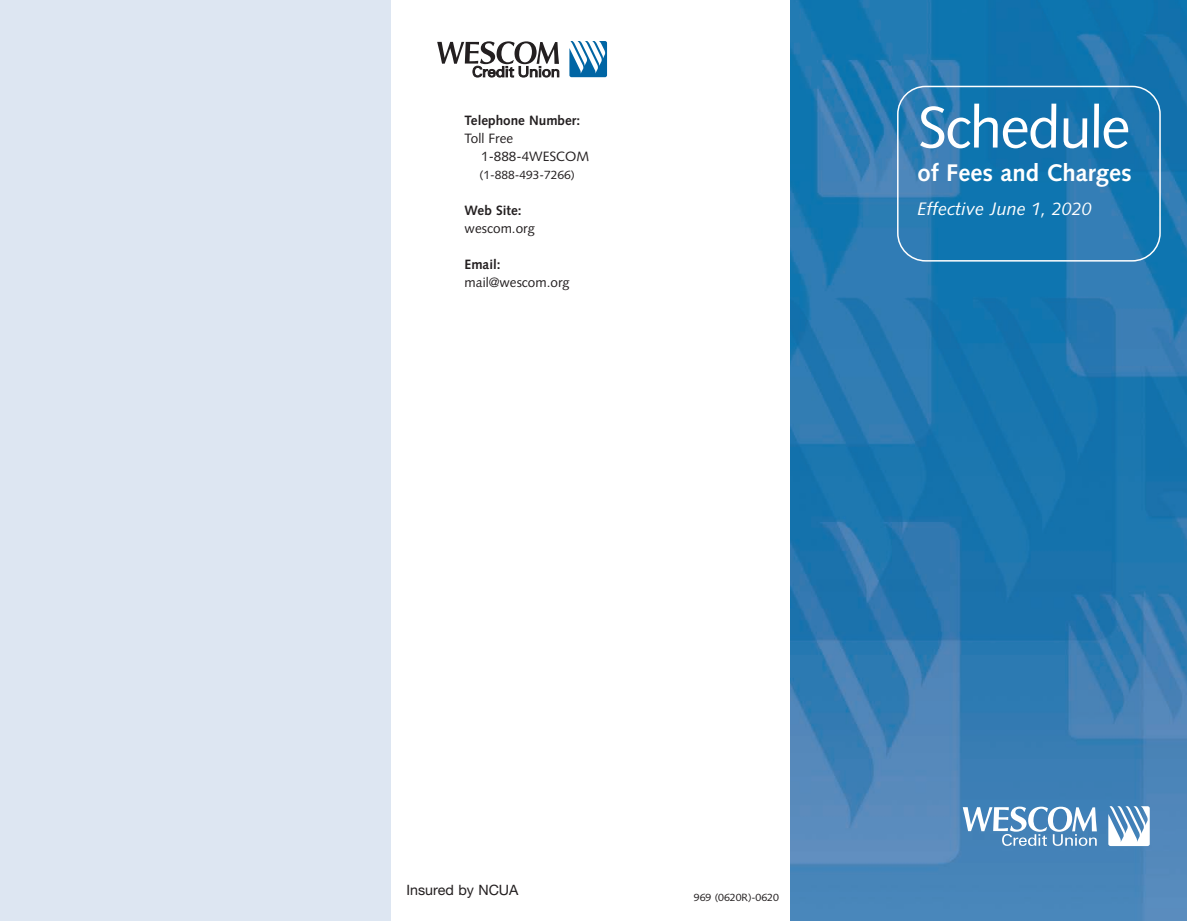
<style>
.page{position:relative;width:1187px;height:921px;background:#fff}
.page>*{position:absolute;margin:0;border:0;box-sizing:border-box;transform-origin:0 0}
.t1{font:58.5px "Syntax";letter-spacing:-.03em;color:#fff}
.t2{font:700 24px "Syntax";color:#fff}
.t3{font:italic 18px "Syntax";color:#fff}
.t4{font:14.25px "Helvetica Neue LT Std";color:#231f20}
.t5{font:13.5px/18px "Syntax";color:#231f20}
.t6{font:700 13.5px "Syntax";color:#231f20}
.t7{font:12px "Syntax";color:#231f20}
.t8{font:10.5px "Syntax";color:#231f20}
</style>
<div class="page">
<img style="left:790px;top:0;width:396px;height:920px">
<svg style="left:437px;top:41px;width:122px;height:36px"></svg>
<svg style="left:569px;top:41px;width:38px;height:36px"></svg>
<svg style="left:962px;top:806px;width:134px;height:39px"></svg>
<svg style="left:1108px;top:805px;width:41px;height:40px"></svg>
<svg style="left:896px;top:86px;width:264px;height:175px;background:#1f78b1"></svg>
<div style="left:0;top:0;width:390px;height:920px;background:#dde6f2"></div>
<p class="t6" style="left:464px;top:113px;width:117px">Telephone Number:</p>
<p class="t5" style="left:481px;top:130px;width:110px;text-indent:-17px">Toll Free<br>1-888-4WESCOM</p>
<p class="t7" style="left:479px;top:168px;width:97px">(1-888-493-7266)</p>
<p class="t6" style="left:464px;top:203px;width:58px">Web Site:</p>
<p class="t5" style="left:464px;top:220px;width:72px">wescom.org</p>
<p class="t6" style="left:464px;top:257px;width:38px">Email:</p>
<p class="t5" style="left:464px;top:274px;width:106px">mail@wescom.org</p>
<h1 class="t1" style="left:917px;top:93px;width:214px">Schedule</h1>
<h2 class="t2" style="left:917px;top:158px;width:216px">of Fees and Charges</h2>
<h3 class="t3" style="left:917px;top:198px;width:176px">Effective June 1, 2020</h3>
<p class="t4" style="left:406px;top:881px;width:113px">Insured by NCUA</p>
<p class="t8" style="left:694px;top:891px;width:86px">969 (0620R)-0620</p>
</div>
